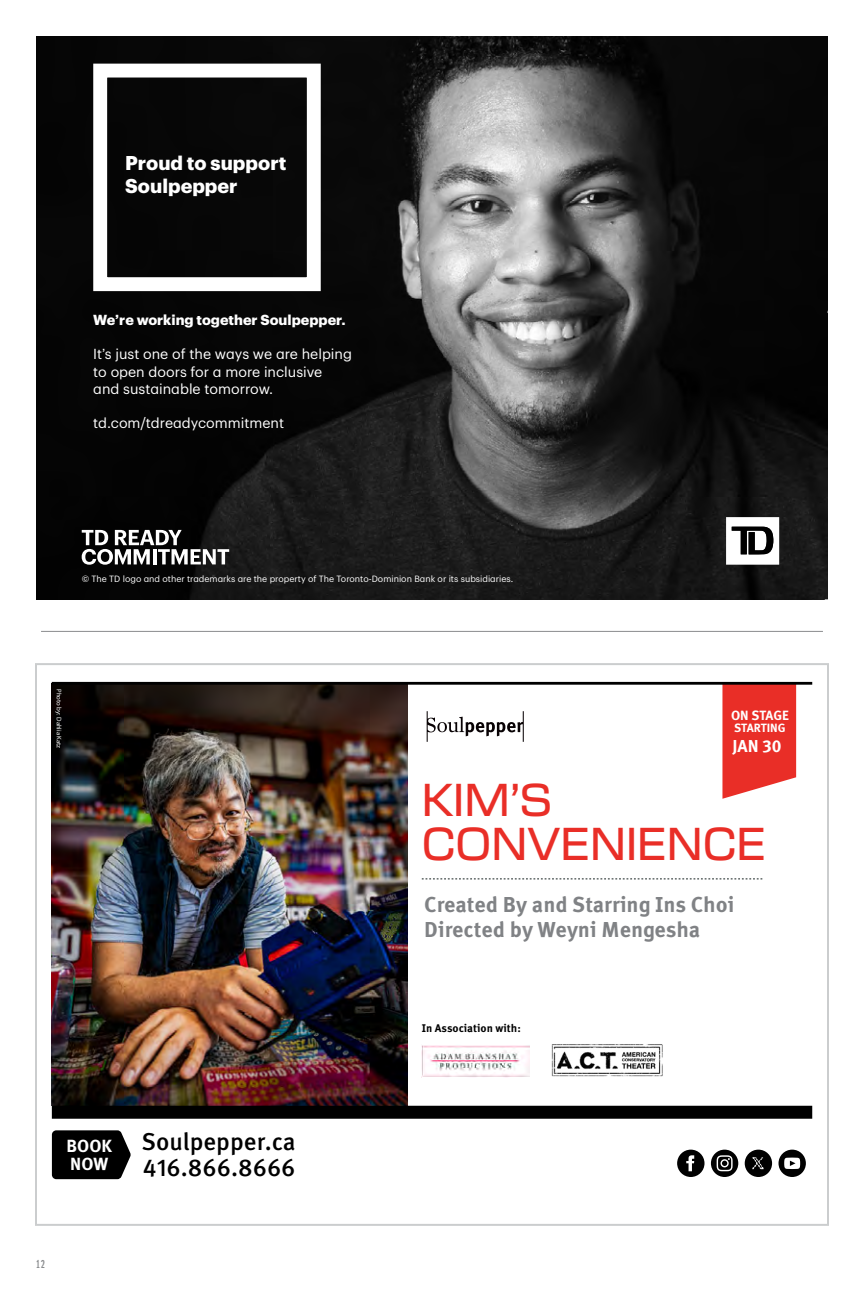
<style>
.page{position:relative;width:864px;height:1296px;background:#fff}
.page>*{position:absolute;margin:0;border:0;box-sizing:border-box;transform-origin:0 0}
.t1{font:500 44.6px/43.4px "New Science";color:#e92e27}
.t2{font:500 24.4px/26px "Meta Pro";color:#010101}
.t3{font:700 21.6px/26px "Meta Correspondence Pro";color:#808285}
.t4{font:700 19.6px/23.4px "TD Graphik";color:#fff}
.t5{font:700 17.6px/18.2px "Meta Pro";color:#fff}
.t6{font:700 17.2px "Meta Pro";color:#fff}
.t7{font:14.2px/17px "TD Graphik";color:#fff}
.t8{font:700 14.2px "TD Graphik";color:#fff}
.t9{font:700 13.4px "Meta Pro";letter-spacing:-.01em;color:#fff}
.t10{font:700 12px "Meta Pro";color:#fff}
.t11{font:12px "Franklin Gothic LT Pro Dm X Cm";color:#8a8c8e}
.t12{font:700 11.2px "Meta Correspondence Pro";color:#000}
.t13{font:8.8px "TD Graphik";color:#fff}
.t14{font:6.6px "Myriad Pro";color:#fff}
</style>
<div class="page">
<img style="left:51px;top:683px;width:356px;height:423px">
<svg style="left:422px;top:879px;width:340px;height:1px"></svg>
<div style="left:52px;top:1106px;width:760px;height:13px;background:#000"></div>
<svg style="left:52px;top:1130px;width:79px;height:49px;background:#131313"></svg>
<svg style="left:722px;top:685px;width:74px;height:114px;background:#eb443e"></svg>
<hr style="left:52px;top:682px;width:760px;height:3px;background:#000">
<svg style="left:677px;top:1150px;width:28px;height:27px"></svg>
<svg style="left:711px;top:1150px;width:27px;height:27px"></svg>
<div style="left:745px;top:1150px;width:27px;height:27px;background:#010101;border-radius:50%"></div>
<svg style="left:779px;top:1150px;width:27px;height:27px"></svg>
<svg style="left:427px;top:711px;width:97px;height:31px"></svg>
<img style="left:422px;top:1045px;width:107px;height:32px">
<img style="left:752px;top:1157px;width:12px;height:13px">
<img style="left:551px;top:1044px;width:112px;height:33px">
<hr style="left:41px;top:631px;width:782px;height:1px;background:#8a8c8e">
<img style="left:36px;top:37px;width:792px;height:563px">
<div style="left:93px;top:64px;width:228px;height:227px;border:14px solid #fff"></div>
<svg style="left:726px;top:517px;width:53px;height:48px"></svg>
<svg style="left:82px;top:530px;width:147px;height:35px"></svg>
<svg style="left:786px;top:568px;width:10px;height:32px"></svg>
<h3 class="t4" style="left:125px;top:149px;width:163px">Proud to support<br>Soulpepper</h3>
<p class="t8" style="left:93px;top:309px;width:254px">We’re working together Soulpepper.</p>
<p class="t7" style="left:93px;top:345px;width:260px">It’s just one of the ways we are helping to open doors for a more inclusive and sustainable tomorrow.</p>
<p class="t7" style="left:93px;top:413px;width:192px">td.com/tdreadycommitment</p>
<p class="t13" style="left:82px;top:572px;width:433px">© The TD logo and other trademarks are the property of The Toronto-Dominion Bank or its subsidiaries.</p>
<p class="t14" style="left:63px;top:689px;width:60px;rotate:90deg">Photo by: Dahlia Katz</p>
<p class="t5" style="left:67px;top:1136px;width:47px">BOOK<br>NOW</p>
<h2 class="t2" style="left:141px;top:1127px;width:156px">Soulpepper.ca<br>416.866.8666</h2>
<p class="t11" style="left:36px;top:1258px;width:10px">12</p>
<p class="t9" style="left:731px;top:705px;width:59px">ON STAGE</p>
<p class="t10" style="left:734px;top:719px;width:53px">STARTING</p>
<p class="t6" style="left:732px;top:732px;width:51px">JAN 30</p>
<h1 class="t1" style="left:422px;top:775px;width:346px">KIM’S<br>CONVENIENCE</h1>
<h3 class="t3" style="left:424px;top:890px;width:312px">Created By and Starring Ins Choi<br>Directed by Weyni Mengesha</h3>
<p class="t12" style="left:422px;top:1019px;width:101px">In Association with:</p>
</div>
